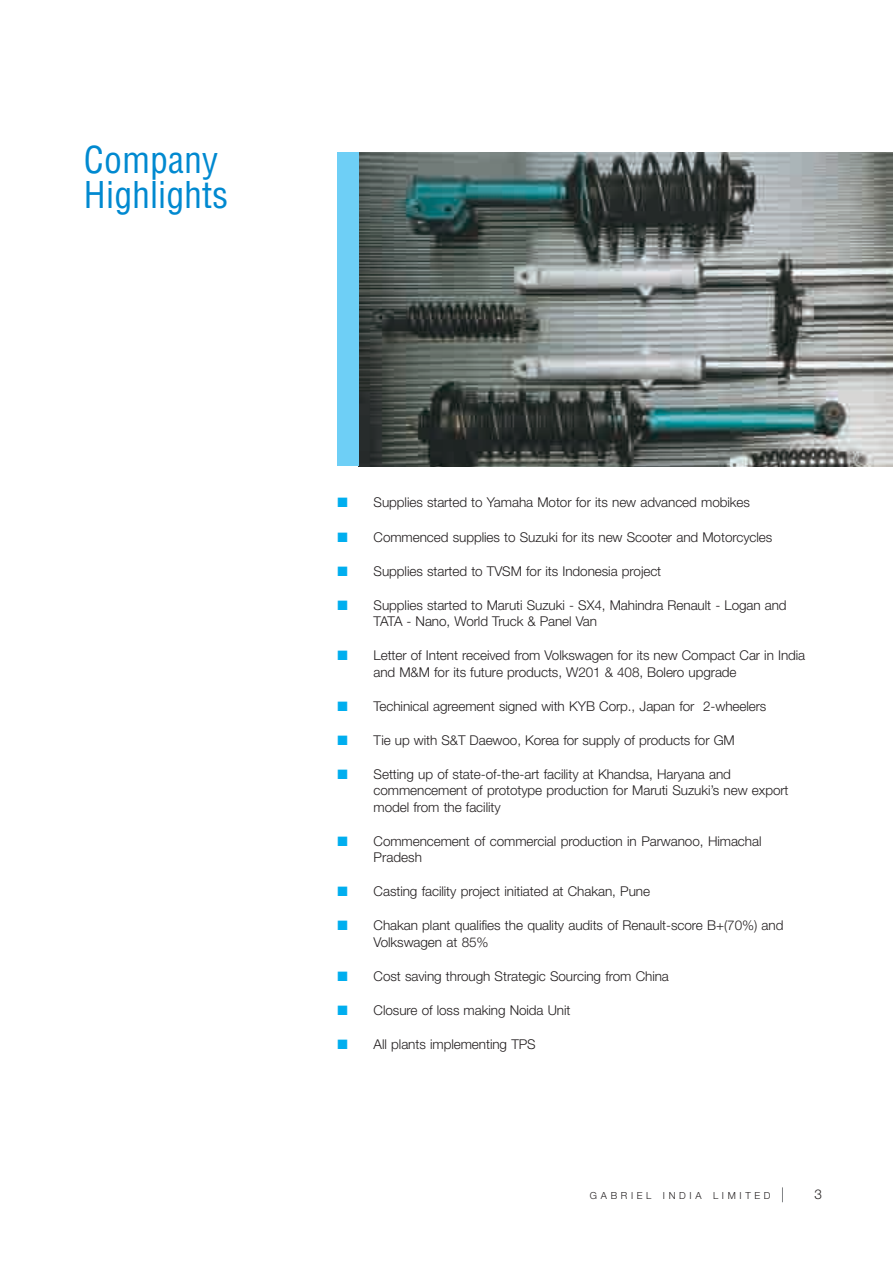
<style>
.page{position:relative;width:893px;height:1263px;background:#fff}
.page>*{position:absolute;margin:0;border:0;box-sizing:border-box;transform-origin:0 0}
.t1{font:36px/36px "TTE2 ED7228 O00";color:#0089d0}
.t2{font:300 13.5px/16.2px "Helvetica Neue";letter-spacing:-.005em;color:#231f20}
.t3{font:300 9.75px "Helvetica Neue";letter-spacing:.375em;color:#231f20}
.s1{color:#00aeef}
</style>
<div class="page">
<svg style="left:782px;top:1187px;width:1px;height:15px"></svg>
<img style="left:359px;top:153px;width:533px;height:313px">
<div style="left:337px;top:153px;width:21px;height:313px;background:#6ecff6"></div>
<h1 class="t1" style="left:84px;top:144px;width:146px">Company<br>Highlights</h1>
<p class="t2" style="left:337px;top:496px;width:414px"><span class="s1">■</span> Supplies started to Yamaha Motor for its new advanced mobikes</p>
<p class="t2" style="left:337px;top:530px;width:436px"><span class="s1">■</span> Commenced supplies to Suzuki for its new Scooter and Motorcycles</p>
<p class="t2" style="left:337px;top:564px;width:325px"><span class="s1">■</span> Supplies started to TVSM for its Indonesia project</p>
<p class="t2" style="left:373px;top:598px;width:414px;text-indent:-36px"><span class="s1">■</span> Supplies started to Maruti Suzuki - SX4, Mahindra Renault - Logan and<br>TATA - Nano, World Truck &amp; Panel Van</p>
<p class="t2" style="left:373px;top:649px;width:433px;text-indent:-36px"><span class="s1">■</span> Letter of Intent received from Volkswagen for its new Compact Car in India and M&amp;M for its future products, W201 &amp; 408, Bolero upgrade</p>
<p class="t2" style="left:337px;top:699px;width:430px"><span class="s1">■</span> Techinical agreement signed with KYB Corp., Japan for 2-wheelers</p>
<p class="t2" style="left:337px;top:733px;width:399px"><span class="s1">■</span> Tie up with S&amp;T Daewoo, Korea for supply of products for GM</p>
<p class="t2" style="left:373px;top:767px;width:416px;text-indent:-36px"><span class="s1">■</span> Setting up of state-of-the-art facility at Khandsa, Haryana and commencement of prototype production for Maruti Suzuki’s new export model from the facility</p>
<p class="t2" style="left:373px;top:834px;width:389px;text-indent:-36px"><span class="s1">■</span> Commencement of commercial production in Parwanoo, Himachal<br>Pradesh</p>
<p class="t2" style="left:337px;top:884px;width:314px"><span class="s1">■</span> Casting facility project initiated at Chakan, Pune</p>
<p class="t2" style="left:373px;top:919px;width:411px;text-indent:-36px"><span class="s1">■</span> Chakan plant qualifies the quality audits of Renault-score B+(70%) and<br>Volkswagen at 85%</p>
<p class="t2" style="left:337px;top:969px;width:333px"><span class="s1">■</span> Cost saving through Strategic Sourcing from China</p>
<p class="t2" style="left:337px;top:1003px;width:234px"><span class="s1">■</span> Closure of loss making Noida Unit</p>
<p class="t2" style="left:337px;top:1037px;width:200px"><span class="s1">■</span> All plants implementing TPS</p>
<p class="t3" style="left:590px;top:1192px;width:182px">GABRIEL INDIA LIMITED</p>
<p class="t2" style="left:814px;top:1188px;width:9px">3</p>
</div>
